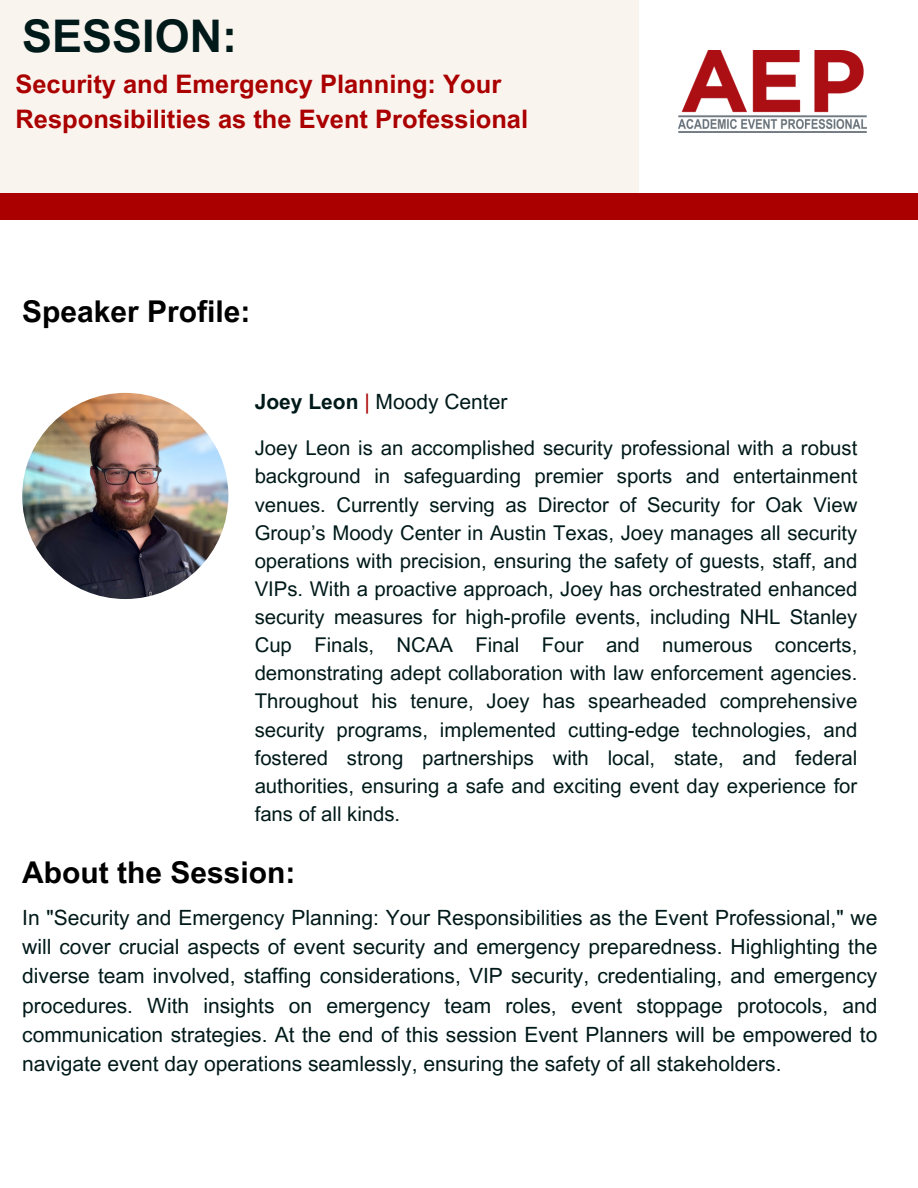
<style>
.page{position:relative;width:918px;height:1188px;background:#fff}
.page>*{position:absolute;margin:0;border:0;box-sizing:border-box;transform-origin:0 0}
.t1{font:700 45px "Arial MT Pro";color:#001919}
.t2{font:700 30px "Arial MT Pro";color:#000}
.t3{font:700 25.5px/34.8px "Arial MT Pro";color:#a00}
.t4{font:21px/29.2px "Arial MT Pro";color:#001919;text-align:justify}
.t5{font:20.25px/28.2px "Arial MT Pro";color:#001919;text-align:justify}
.s1{font-weight:700}
.s2{color:#a00}
</style>
<div class="page">
<div style="left:0;top:193px;width:918px;height:27px;background:#a00"></div>
<div style="left:0;top:0;width:638px;height:192px;background:#faf4ef"></div>
<img style="left:678px;top:51px;width:188px;height:82px">
<img style="left:22px;top:393px;width:206px;height:206px;border-radius:50%">
<h2 class="t1" style="left:22px;top:19px;width:217px">SESSION:</h2>
<h1 class="t3" style="left:15px;top:69px;width:514px">Security and Emergency Planning: Your<br>Responsibilities as the Event Professional</h1>
<p class="t2" style="left:22px;top:300px;width:230px">Speaker Profile:</p>
<p class="t4" style="left:255px;top:389px;width:254px"><span class="s1">Joey Leon</span> <span class="s2">|</span> Moody Center</p>
<p class="t5" style="left:255px;top:437px;width:604px">Joey Leon is an accomplished security professional with a robust background in safeguarding premier sports and entertainment venues. Currently serving as Director of Security for Oak View Group’s Moody Center in Austin Texas, Joey manages all security operations with precision, ensuring the safety of guests, staff, and VIPs. With a proactive approach, Joey has orchestrated enhanced security measures for high-profile events, including NHL Stanley Cup Finals, NCAA Final Four and numerous concerts, demonstrating adept collaboration with law enforcement agencies.<br>Throughout his tenure, Joey has spearheaded comprehensive security programs, implemented cutting-edge technologies, and fostered strong partnerships with local, state, and federal authorities, ensuring a safe and exciting event day experience for fans of all kinds.</p>
<h2 class="t2" style="left:22px;top:861px;width:275px">About the Session:</h2>
<p class="t4" style="left:22px;top:905px;width:857px">In "Security and Emergency Planning: Your Responsibilities as the Event Professional," we will cover crucial aspects of event security and emergency preparedness. Highlighting the diverse team involved, staffing considerations, VIP security, credentialing, and emergency procedures. With insights on emergency team roles, event stoppage protocols, and communication strategies. At the end of this session Event Planners will be empowered to navigate event day operations seamlessly, ensuring the safety of all stakeholders.</p>
</div>
